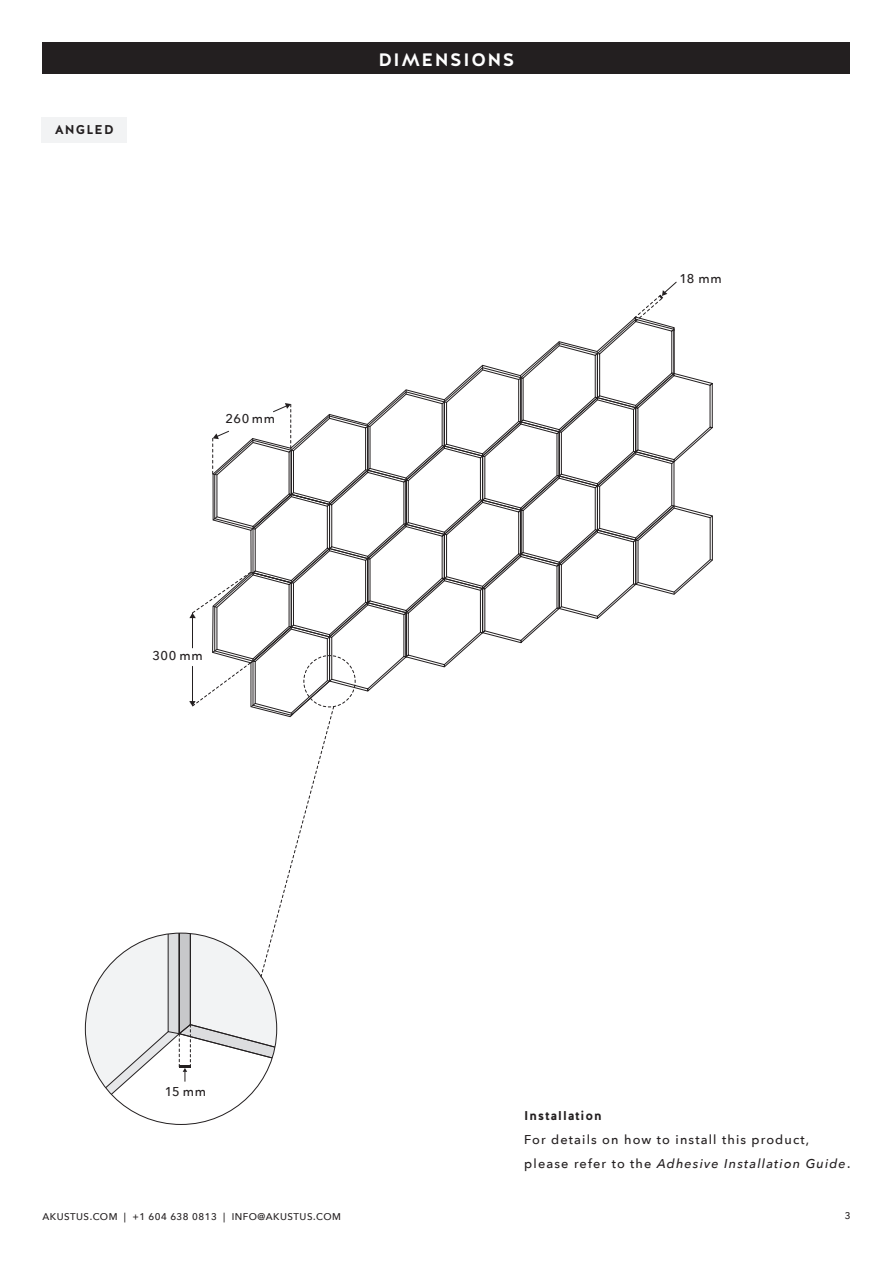
<style>
.page{position:relative;width:893px;height:1263px;background:#fff}
.page>*{position:absolute;margin:0;border:0;box-sizing:border-box;transform-origin:0 0}
.t1{font:700 18px "Halis R";letter-spacing:.085em;color:#fff}
.t2{font:500 12.75px/24px "Avenir Next";letter-spacing:.09em;color:#231f20}
.t3{font:700 12.75px "Halis R";letter-spacing:.07em;color:#231f20}
.t4{font:500 9.75px "Avenir Next";letter-spacing:.05em;color:#231f20}
.s1{font-style:italic}
</style>
<div class="page">
<div style="left:43px;top:43px;width:807px;height:31px;background:#231f20"></div>
<div style="left:42px;top:117px;width:85px;height:25px;background:#f2f3f4"></div>
<svg style="left:85px;top:281px;width:628px;height:843px"></svg>
<p class="t3" style="left:55px;top:121px;width:60px">ANGLED</p>
<p class="t1" style="left:378px;top:48px;width:137px">DIMENSIONS</p>
<p class="t2" style="left:225px;top:406px;width:51px">260 mm</p>
<p class="t2" style="left:152px;top:643px;width:52px">300 mm</p>
<p class="t2" style="left:679px;top:266px;width:44px">18 mm</p>
<p class="t2" style="left:165px;top:1079px;width:43px">15 mm</p>
<p class="t4" style="left:43px;top:1209px;width:300px">AKUSTUS.COM | +1 604 638 0813 | INFO@AKUSTUS.COM</p>
<p class="t3" style="left:524px;top:1107px;width:79px">Installation</p>
<p class="t2" style="left:524px;top:1127px;width:327px">For details on how to install this product, please refer to the <span class="s1">Adhesive Installation Guide</span>.</p>
<p class="t4" style="left:845px;top:1207px;width:7px">3</p>
</div>
